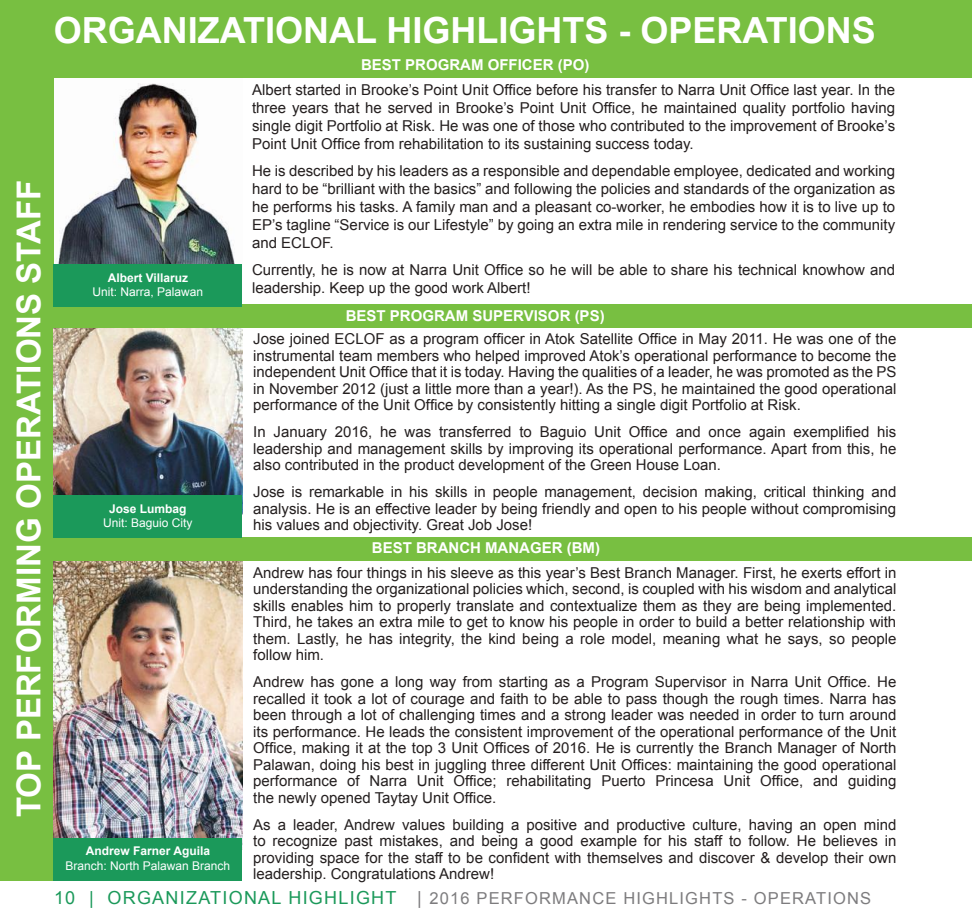
<style>
.page{position:relative;width:972px;height:918px;background:#fff}
.page>*{position:absolute;margin:0;border:0;box-sizing:border-box;transform-origin:0 0}
.t1{font:700 36px "Arial";color:#fff}
.t2{font:700 33px "Arial";color:#fff}
.t3{font:16.5px "Arial";letter-spacing:.07em;color:#7d7c7e}
.t4{font:15px/16.5px "Arial";color:#241f1f;text-align:justify}
.t5{font:700 15px "Arial";color:#fff}
.t6{font:12px "Arial";color:#fff}
.t7{font:700 12px "Arial";color:#fff}
.s1{font-size:18px;color:#1b995a}
.s2{font-size:18px;color:#fff}
.s3{font-size:18px}
</style>
<div class="page">
<img style="left:54px;top:77px;width:188px;height:188px">
<div style="left:0;top:54px;width:54px;height:826px;background:#78bf41"></div>
<img style="left:54px;top:328px;width:188px;height:168px">
<img style="left:54px;top:561px;width:188px;height:277px">
<div style="left:48px;top:54px;width:924px;height:23px;background:#78bf41"></div>
<div style="left:54px;top:305px;width:918px;height:23px;background:#78bf41"></div>
<div style="left:48px;top:538px;width:924px;height:23px;background:#78bf41"></div>
<div style="left:54px;top:265px;width:188px;height:42px;background:#1b995a"></div>
<div style="left:54px;top:496px;width:188px;height:42px;background:#1b995a"></div>
<div style="left:54px;top:838px;width:188px;height:42px;background:#1b995a"></div>
<div style="left:0;top:0;width:972px;height:54px;background:#78bf41"></div>
<h2 class="t2" style="left:7px;top:817px;width:639px;rotate:-90deg">TOP PERFORMING OPERATIONS STAFF</h2>
<h1 class="t1" style="left:54px;top:6px;width:823px">ORGANIZATIONAL HIGHLIGHTS - OPERATIONS</h1>
<p class="t7" style="left:108px;top:270px;width:82px">Albert Villaruz</p>
<p class="t6" style="left:93px;top:284px;width:112px">Unit: Narra, Palawan</p>
<p class="t7" style="left:109px;top:500px;width:79px">Jose Lumbag</p>
<p class="t6" style="left:103px;top:515px;width:91px">Unit: Baguio City</p>
<p class="t7" style="left:86px;top:843px;width:126px">Andrew Farner Aguila</p>
<p class="t6" style="left:66px;top:857px;width:166px">Branch: North Palawan Branch</p>
<p class="t5" style="left:361px;top:55px;width:230px">BEST PROGRAM OFFICER (PO)</p>
<p class="t4" style="left:252px;top:81px;width:645px;line-height:18px">Albert started in Brooke’s Point Unit Office before his transfer to Narra Unit Office last year. In the three years that he served in Brooke’s Point Unit Office, he maintained quality portfolio having single digit Portfolio at Risk. He was one of those who contributed to the improvement of Brooke’s Point Unit Office from rehabilitation to its sustaining success today.</p>
<p class="t4" style="left:252px;top:162px;width:645px;line-height:18px">He is described by his leaders as a responsible and dependable employee, dedicated and working hard to be “brilliant with the basics” and following the policies and standards of the organization as he performs his tasks. A family man and a pleasant co-worker, he embodies how it is to live up to EP’s tagline “Service is our Lifestyle” by going an extra mile in rendering service to the community and ECLOF.</p>
<p class="t4" style="left:252px;top:261px;width:645px;line-height:18px">Currently, he is now at Narra Unit Office so he will be able to share his technical knowhow and leadership. Keep up the good work Albert!</p>
<p class="t4" style="left:253px;top:331px;width:645px">Jose joined ECLOF as a program officer in Atok Satellite Office in May 2011. He was one of the instrumental team members who helped improved Atok’s operational performance to become the independent Unit Office that it is today. Having the qualities of a leader, he was promoted as the PS in November 2012 (just a little more than a year!). As the PS, he maintained the good operational performance of the Unit Office by consistently hitting a single digit Portfolio at Risk.</p>
<p class="t4" style="left:253px;top:424px;width:645px">In January 2016, he was transferred to Baguio Unit Office and once again exemplified his leadership and management skills by improving its operational performance. Apart from this, he also contributed in the product development of the Green House Loan.</p>
<p class="t4" style="left:253px;top:484px;width:645px">Jose is remarkable in his skills in people management, decision making, critical thinking and analysis. He is an effective leader by being friendly and open to his people without compromising his values and objectivity. Great Job Jose!</p>
<p class="t4" style="left:253px;top:565px;width:645px">Andrew has four things in his sleeve as this year’s Best Branch Manager. First, he exerts effort in understanding the organizational policies which, second, is coupled with his wisdom and analytical skills enables him to properly translate and contextualize them as they are being implemented.<br>Third, he takes an extra mile to get to know his people in order to build a better relationship with them. Lastly, he has integrity, the kind being a role model, meaning what he says, so people follow him.</p>
<p class="t4" style="left:253px;top:674px;width:645px">Andrew has gone a long way from starting as a Program Supervisor in Narra Unit Office. He recalled it took a lot of courage and faith to be able to pass though the rough times. Narra has been through a lot of challenging times and a strong leader was needed in order to turn around its performance. He leads the consistent improvement of the operational performance of the Unit Office, making it at the top 3 Unit Offices of 2016. He is currently the Branch Manager of North Palawan, doing his best in juggling three different Unit Offices: maintaining the good operational performance of Narra Unit Office; rehabilitating Puerto Princesa Unit Office, and guiding the newly opened Taytay Unit Office.</p>
<p class="t4" style="left:253px;top:817px;width:645px">As a leader, Andrew values building a positive and productive culture, having an open mind to recognize past mistakes, and being a good example for his staff to follow. He believes in providing space for the staff to be confident with themselves and discover &amp; develop their own leadership. Congratulations Andrew!</p>
<p class="t5" style="left:346px;top:306px;width:260px">BEST PROGRAM SUPERVISOR (PS)</p>
<p class="t5" style="left:372px;top:538px;width:230px">BEST BRANCH MANAGER (BM)</p>
<p class="t3" style="left:54px;top:887px;width:819px"><span class="s1">10 | ORGANIZATIONAL HIGHLIGHT</span><span class="s2">S</span> <span class="s3">|</span> 2016 PERFORMANCE HIGHLIGHTS - OPERATIONS</p>
</div>
